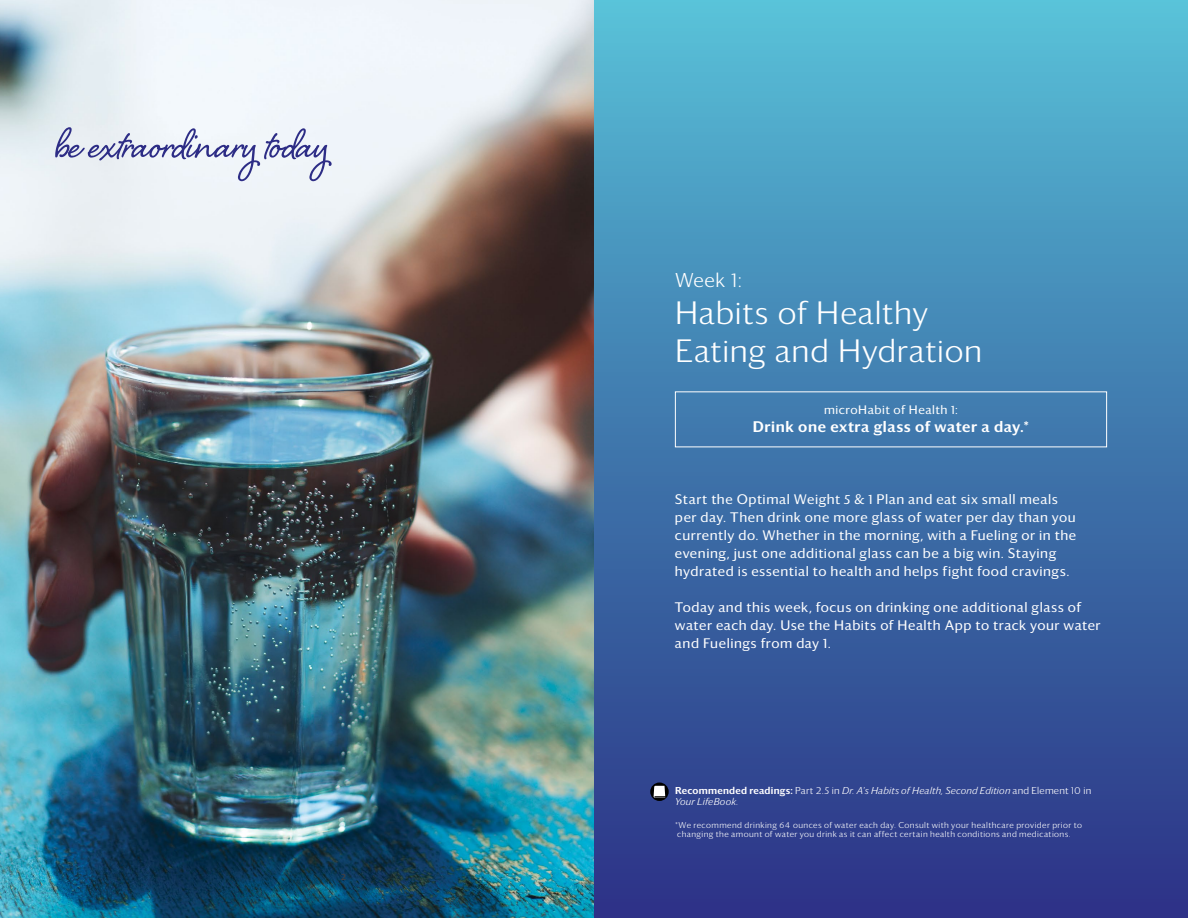
<style>
.page{position:relative;width:1188px;height:918px;background:#fff}
.page>*{position:absolute;margin:0;border:0;box-sizing:border-box;transform-origin:0 0}
.t1{font:52.5px "Shelby Basic";letter-spacing:-.005em;color:#2d2d86}
.t2{font:31.5px/37.8px "Darby Sans Light TSFL";letter-spacing:.025em;color:#fff}
.t3{font:19.5px "Darby Sans Light TSFL";color:#fff}
.t4{font:15px "Darby Sans Medium TSFL";letter-spacing:.035em;color:#fff}
.t5{font:13.5px/18px "Darby Sans Regular TSFL";letter-spacing:.04em;color:#fff}
.t6{font:12px "Darby Sans Regular TSFL";letter-spacing:.045em;color:#fff}
.t7{font:9.75px/11.7px "Darby Sans Light Italic TSFL";letter-spacing:.025em;color:#fff}
.t8{font:9px "Darby Sans Medium TSFL";color:#414042}
.t9{font:8.25px/9px "Darby Sans Light TSFL";letter-spacing:.055em;color:#fff}
.s1{font-family:"Darby Sans Medium TSFL"}
.s2{font-family:"Darby Sans Light TSFL"}
</style>
<div class="page">
<div style="left:594px;top:0;width:594px;height:918px;background:linear-gradient(to bottom,#56bed6,#2a2f84)"></div>
<svg style="left:650px;top:783px;width:19px;height:18px"></svg>
<svg style="left:654px;top:786px;width:11px;height:12px"></svg>
<img style="left:0;top:0;width:594px;height:918px">
<h1 class="t1" style="left:54px;top:118px;width:276px">be extraordinary today</h1>
<p class="t8" style="left:341px;top:870px;width:6px">2</p>
<h3 class="t3" style="left:675px;top:266px;width:68px">Week 1:</h3>
<h2 class="t2" style="left:675px;top:293px;width:309px">Habits of Healthy<br>Eating and Hydration</h2>
<p class="t6" style="left:824px;top:402px;width:135px">microHabit of Health 1:</p>
<p class="t4" style="left:753px;top:416px;width:278px">Drink one extra glass of water a day.*</p>
<p class="t5" style="left:675px;top:490px;width:403px">Start the Optimal Weight 5 &amp; 1 Plan and eat six small meals per day. Then drink one more glass of water per day than you currently do. Whether in the morning, with a Fueling or in the evening, just one additional glass can be a big win. Staying hydrated is essential to health and helps fight food cravings.</p>
<p class="t5" style="left:675px;top:598px;width:427px">Today and this week, focus on drinking one additional glass of water each day. Use the Habits of Health App to track your water and Fuelings from day 1.</p>
<p class="t7" style="left:675px;top:784px;width:418px"><span class="s1">Recommended readings:</span> <span class="s2">Part 2.5 in</span> Dr. A's Habits of Health, Second Edition <span class="s2">and Element 10 in<br></span>Your LifeBook.</p>
<p class="t9" style="left:675px;top:820px;width:409px">*We recommend drinking 64 ounces of water each day. Consult with your healthcare provider prior to changing the amount of water you drink as it can affect certain health conditions and medications.</p>
</div>
